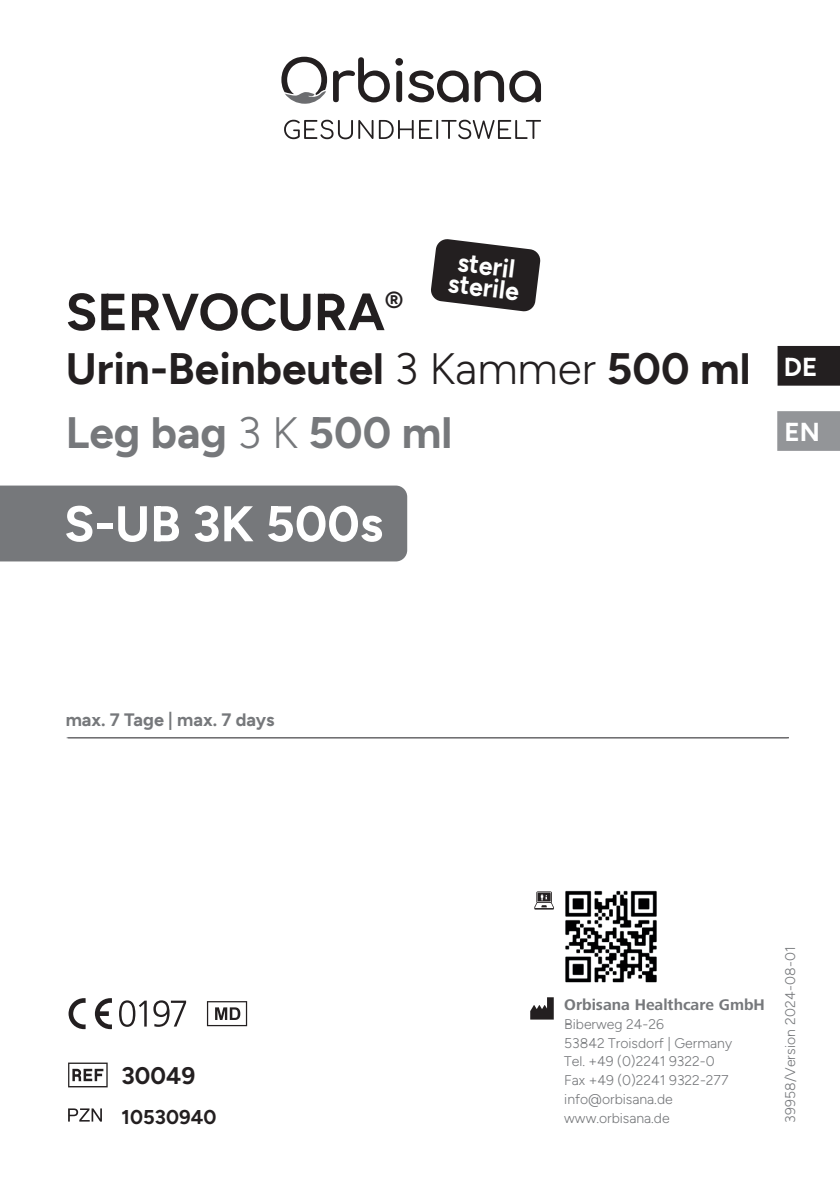
<style>
.page{position:relative;width:840px;height:1191px;background:#fff}
.page>*{position:absolute;margin:0;border:0;box-sizing:border-box;transform-origin:0 0}
.t1{font:700 52px "Figtree";color:#231f20}
.t2{font:700 50px "Figtree";color:#fff}
.t3{font:700 44px/63.4px "Figtree";color:#231f20}
.t4{font:700 26px/22px "Figtree";color:#fff;scale:.95 1}
.t5{font:700 26px "Figtree";color:#fff}
.t6{font:700 24px "Figtree";letter-spacing:.005em;color:#231f20}
.t7{font:700 20px "Figtree";letter-spacing:.005em;color:#231f20}
.t8{font:700 18px "Figtree";color:#76787b}
.t9{font:700 16px "Frutiger Next LTW1 G";color:#76787b}
.t10{font:300 14px/18.8px "Figtree";color:#76787b}
.s1{font-weight:300}
.s2{color:#76787b}
.s3{font-weight:300;color:#76787b}
</style>
<div class="page">
<div style="left:777px;top:346px;width:62px;height:40px;background:#231f20"></div>
<svg style="left:68px;top:998px;width:18px;height:31px"></svg>
<svg style="left:95px;top:998px;width:17px;height:31px"></svg>
<svg style="left:119px;top:1000px;width:28px;height:26px"></svg>
<svg style="left:153px;top:1000px;width:33px;height:26px"></svg>
<svg style="left:68px;top:1062px;width:40px;height:25px"></svg>
<svg style="left:68px;top:1108px;width:34px;height:13px"></svg>
<div style="left:777px;top:411px;width:62px;height:40px;background:#939598"></div>
<hr style="left:68px;top:737px;width:720px;height:1px;background:#231f20">
<hr style="left:67px;top:737px;width:720px;height:1px;background:#76787b">
<svg style="left:431px;top:239px;width:109px;height:73px"></svg>
<svg style="left:284px;top:120px;width:129px;height:19px"></svg>
<svg style="left:419px;top:120px;width:121px;height:19px"></svg>
<svg style="left:333px;top:57px;width:56px;height:45px"></svg>
<svg style="left:395px;top:58px;width:73px;height:44px"></svg>
<svg style="left:474px;top:70px;width:66px;height:32px"></svg>
<svg style="left:281px;top:57px;width:46px;height:47px"></svg>
<div style="left:0;top:485px;width:407px;height:76px;background:#76787b"></div>
<img style="left:530px;top:998px;width:24px;height:21px">
<img style="left:534px;top:891px;width:20px;height:18px">
<img style="left:565px;top:890px;width:91px;height:92px">
<svg style="left:207px;top:1001px;width:40px;height:25px"></svg>
<h3 class="t4" style="left:452px;top:250px;width:76px;rotate:7deg">steril sterile</h3>
<h1 class="t1" style="left:66px;top:283px;width:339px">SERVOCURA<sup>®</sup></h1>
<h3 class="t3" style="left:66px;top:337px;width:686px">Urin-Beinbeutel <span class="s1">3 Kammer</span> 500 ml<br><span class="s2">Leg bag</span> <span class="s3">3 K</span> <span class="s2">500 ml</span></h3>
<h2 class="t2" style="left:64px;top:495px;width:320px">S-UB 3K 500s</h2>
<h3 class="t5" style="left:783px;top:352px;width:35px">DE</h3>
<h3 class="t5" style="left:784px;top:418px;width:37px">EN</h3>
<p class="t8" style="left:66px;top:710px;width:210px">max. 7 Tage | max. 7 days</p>
<h3 class="t6" style="left:121px;top:1062px;width:76px">30049</h3>
<h3 class="t7" style="left:121px;top:1106px;width:97px">10530940</h3>
<p class="t9" style="left:564px;top:995px;width:202px">Orbisana Healthcare GmbH</p>
<p class="t10" style="left:564px;top:1014px;width:169px">Biberweg 24-26<br>53842 Troisdorf | Germany<br>Tel. +49 (0)2241 9322-0<br>Fax +49 (0)2241 9322-277 info@orbisana.de www.orbisana.de</p>
<p class="t10" style="left:780px;top:1123px;width:178px;rotate:-90deg">39958/Version 2024-08-01</p>
</div>
